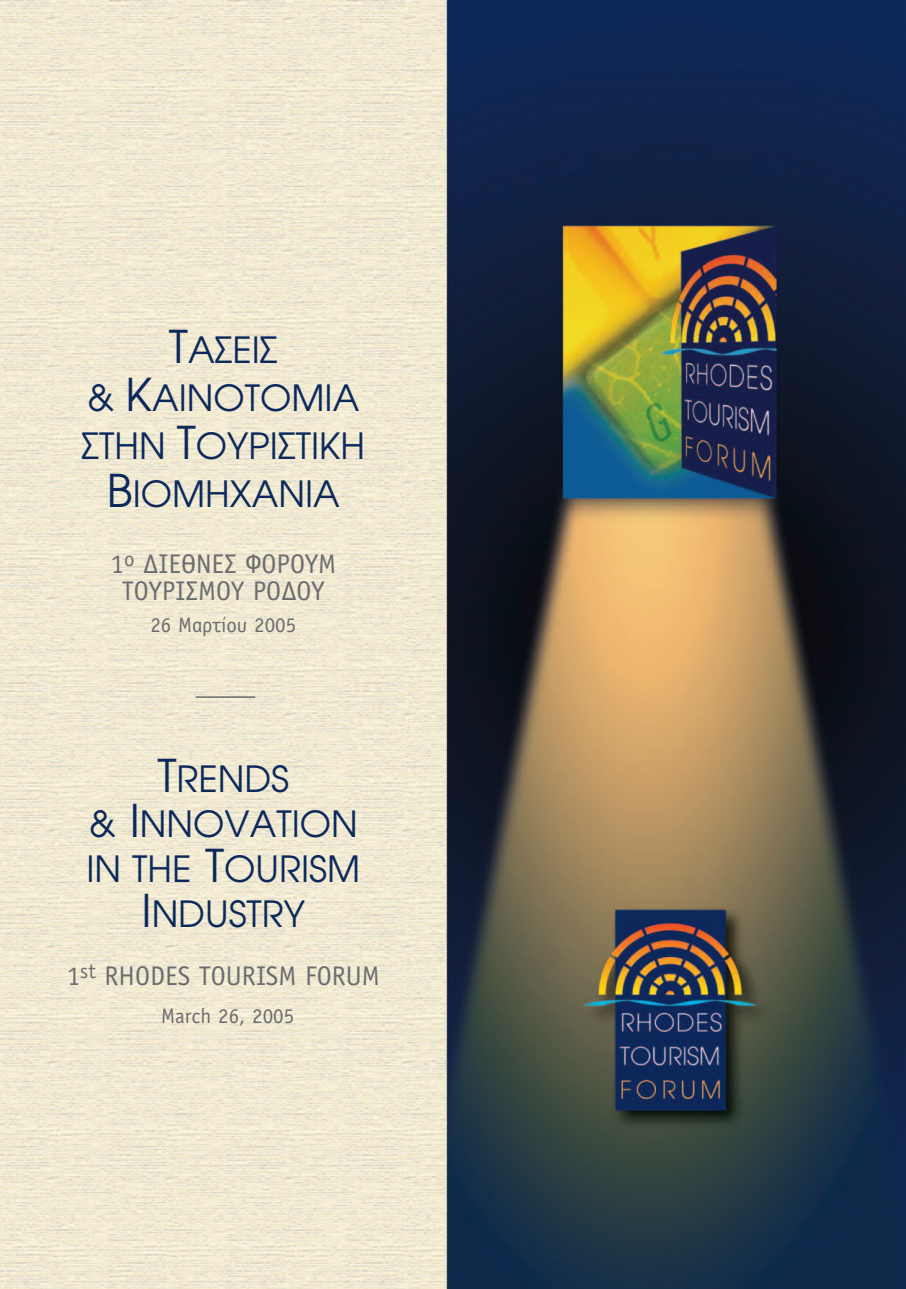
<style>
.page{position:relative;width:906px;height:1289px;background:#fff}
.page>*{position:absolute;margin:0;border:0;box-sizing:border-box;transform-origin:0 0}
.t1{font:36px/45px "Mg Avant G";color:#0c295c;text-align:center}
.t2{font:27px/27px "CF Office";color:#6c6d70;text-align:center}
.t3{font:21px "CF Office";color:#6c6d70}
.s1{font-size:45px}
</style>
<div class="page">
<img style="left:0;top:0;width:906px;height:1288px">
<hr style="left:196px;top:696px;width:59px;height:2px;background:#6c6d70">
<p class="t1" style="left:81px;top:325px;width:285px;line-height:48px"><span class="s1">T</span>∞™∂π™<br>&amp; <span class="s1">∫</span>∞π¡√∆√ªπ∞ ™∆∏¡ <span class="s1">∆</span>√Àƒπ™∆π∫∏ <span class="s1">µ</span>π√ª∏Ã∞¡π∞</p>
<p class="t2" style="left:110px;top:550px;width:227px">1<sup>Ô</sup> ¢π∂£¡∂™ º√ƒ√Àª ∆√Àƒπ™ª√À ƒ√¢√À</p>
<p class="t3" style="left:150px;top:613px;width:147px">26 ª·ÚÙ›Ô˘ 2005</p>
<p class="t1" style="left:86px;top:755px;width:275px"><span class="s1">T</span>RENDS<br>&amp; <span class="s1">I</span>NNOVATION<br>IN THE <span class="s1">T</span>OURISM<br><span class="s1">I</span>NDUSTRY</p>
<p class="t2" style="left:67px;top:962px;width:314px">1<sup>st</sup> RHODES TOURISM FORUM</p>
<p class="t3" style="left:161px;top:1003px;width:135px">March 26, 2005</p>
</div>
